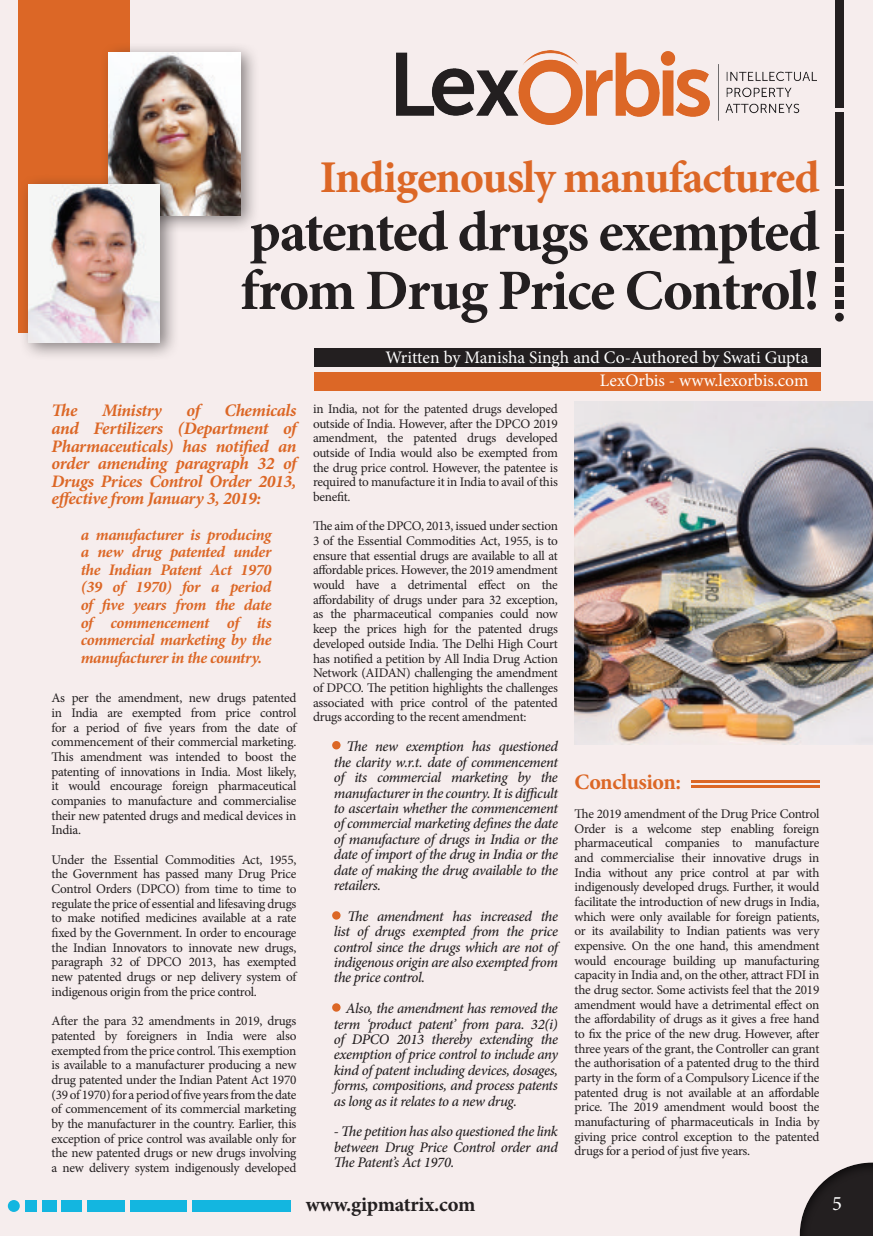
<style>
.page{position:relative;width:873px;height:1236px;background:#f6eded}
.page>*{position:absolute;margin:0;border:0;box-sizing:border-box;transform-origin:0 0}
.t1{font:700 57.15px/58.7px "Minion Pro";letter-spacing:-.03em;color:#231f20}
.t2{font:700 45.45px "Minion Pro";letter-spacing:-.025em;color:#dc6726}
.t3{font:700 22.05px "Minion Pro";letter-spacing:-.02em;color:#dc6726}
.t4{font:700 20.55px "Minion Pro";letter-spacing:-.01em;color:#231f20}
.t5{font:20.55px "Minion Pro";color:#fff}
.t6{font:italic 700 17.55px/17.5px "Minion Pro";letter-spacing:-.02em;color:#dc6726;text-align:justify}
.t7{font:17.55px/23.4px "Minion Pro";letter-spacing:-.005em;color:#fff;text-align:right}
.t8{font:italic 700 16.2px/17.5px "Minion Pro";letter-spacing:-.025em;color:#dc6726;text-align:justify}
.t9{font:italic 500 14.7px/15.5px "Minion Pro";letter-spacing:-.025em;color:#231f20;text-align:justify}
.t10{font:13.2px/14.7px "Minion Pro";letter-spacing:-.02em;color:#231f20;text-align:justify}
</style>
<div class="page">
<div style="left:798px;top:1161px;width:75px;height:75px;background:#231f20;opacity:.75"></div>
<div style="left:192px;top:1200px;width:98px;height:12px;background:#13b6e0"></div>
<div style="left:130px;top:1200px;width:57px;height:12px;background:#13b6e0"></div>
<div style="left:87px;top:1200px;width:38px;height:12px;background:#13b6e0"></div>
<div style="left:62px;top:1200px;width:20px;height:12px;background:#13b6e0"></div>
<div style="left:42px;top:1200px;width:14px;height:12px;background:#13b6e0"></div>
<div style="left:25px;top:1200px;width:11px;height:12px;background:#13b6e0"></div>
<div style="left:8px;top:1200px;width:12px;height:12px;background:#13b6e0;border-radius:50%"></div>
<div style="left:835px;top:112px;width:9px;height:73px;background:#231f20"></div>
<div style="left:835px;top:0;width:9px;height:108px;background:#231f20"></div>
<div style="left:835px;top:189px;width:9px;height:42px;background:#231f20"></div>
<div style="left:835px;top:235px;width:9px;height:28px;background:#231f20"></div>
<div style="left:835px;top:267px;width:9px;height:15px;background:#231f20"></div>
<div style="left:835px;top:286px;width:9px;height:11px;background:#231f20"></div>
<div style="left:835px;top:300px;width:9px;height:9px;background:#231f20"></div>
<div style="left:835px;top:313px;width:9px;height:9px;background:#231f20;border-radius:50%"></div>
<div style="left:315px;top:348px;width:506px;height:19px;background:#231f20"></div>
<div style="left:18px;top:0;width:111px;height:333px;background:#dc6726"></div>
<div style="left:315px;top:372px;width:506px;height:19px;background:#dc6726"></div>
<div style="left:99px;top:42px;width:161px;height:192px;background:#231f20;opacity:.53"></div>
<img style="left:109px;top:53px;width:131px;height:163px">
<div style="left:19px;top:174px;width:160px;height:187px;background:#231f20;opacity:.53"></div>
<img style="left:28px;top:185px;width:131px;height:158px">
<hr style="left:692px;top:781px;width:128px;height:2px;background:#dc6726">
<hr style="left:692px;top:786px;width:128px;height:2px;background:#dc6726">
<img style="left:397px;top:51px;width:420px;height:73px">
<img style="left:575px;top:401px;width:298px;height:343px">
<div style="left:332px;top:741px;width:9px;height:8px;background:#dc6726;border-radius:50%"></div>
<div style="left:332px;top:911px;width:9px;height:9px;background:#dc6726;border-radius:50%"></div>
<div style="left:332px;top:1003px;width:9px;height:9px;background:#dc6726;border-radius:50%"></div>
<svg style="left:800px;top:1163px;width:73px;height:73px"></svg>
<h2 class="t2" style="left:320px;top:145px;width:501px">Indigenously manufactured</h2>
<h1 class="t1" style="left:240px;top:202px;width:581px">patented drugs exempted from Drug Price Control!</h1>
<h3 class="t6" style="left:52px;top:402px;width:27px">The</h3>
<h3 class="t6" style="left:102px;top:402px;width:61px">Ministry</h3>
<h3 class="t6" style="left:187px;top:402px;width:15px">of</h3>
<h3 class="t6" style="left:52px;top:402px;width:246px;text-indent:173px">Chemicals and Fertilizers (Department of Pharmaceuticals) has notified an order amending paragraph 32 of Drugs Prices Control Order 2013, effective from January 3, 2019:</h3>
<p class="t8" style="left:81px;top:525px;width:192px">a manufacturer is producing a new drug patented under the Indian Patent Act 1970 (39 of 1970) for a period of five years from the date of commencement of its commercial marketing by the manufacturer in the country.</p>
<p class="t10" style="left:52px;top:691px;width:246px">As per the amendment, new drugs patented in India are exempted from price control for a period of five years from the date of commencement of their commercial marketing.<br>This amendment was intended to boost the patenting of innovations in India. Most likely, it would encourage foreign pharmaceutical companies to manufacture and commercialise their new patented drugs and medical devices in India.</p>
<p class="t10" style="left:52px;top:852px;width:246px">Under the Essential Commodities Act, 1955, the Government has passed many Drug Price Control Orders (DPCO) from time to time to regulate the price of essential and lifesaving drugs to make notified medicines available at a rate fixed by the Government. In order to encourage the Indian Innovators to innovate new drugs, paragraph 32 of DPCO 2013, has exempted new patented drugs or nep delivery system of indigenous origin from the price control.</p>
<p class="t10" style="left:52px;top:1014px;width:246px">After the para 32 amendments in 2019, drugs patented by foreigners in India were also exempted from the price control. This exemption is available to a manufacturer producing a new drug patented under the Indian Patent Act 1970 (39 of 1970) for a period of five years from the date of commencement of its commercial marketing by the manufacturer in the country. Earlier, this exception of price control was available only for the new patented drugs or new drugs involving a new delivery system indigenously developed</p>
<h3 class="t7" style="left:385px;top:346px;width:425px">Written by Manisha Singh and Co-Authored by Swati Gupta<br>LexOrbis - www.lexorbis.com</h3>
<p class="t10" style="left:313px;top:402px;width:246px">in India, not for the patented drugs developed outside of India. However, after the DPCO 2019 amendment, the patented drugs developed outside of India would also be exempted from the drug price control. However, the patentee is required to manufacture it in India to avail of this benefit.</p>
<p class="t10" style="left:313px;top:519px;width:246px">The aim of the DPCO, 2013, issued under section 3 of the Essential Commodities Act, 1955, is to ensure that essential drugs are available to all at affordable prices. However, the 2019 amendment would have a detrimental effect on the affordability of drugs under para 32 exception, as the pharmaceutical companies could now keep the prices high for the patented drugs developed outside India. The Delhi High Court has notified a petition by All India Drug Action Network (AIDAN) challenging the amendment of DPCO. The petition highlights the challenges associated with price control of the patented drugs according to the recent amendment:</p>
<p class="t9" style="left:334px;top:739px;width:226px">- The new exemption has questioned the clarity w.r.t. date of commencement of its commercial marketing by the manufacturer in the country. It is difficult to ascertain whether the commencement of commercial marketing defines the date of manufacture of drugs in India or the date of import of the drug in India or the date of making the drug available to the retailers.</p>
<p class="t9" style="left:334px;top:908px;width:226px">- The amendment has increased the list of drugs exempted from the price control since the drugs which are not of indigenous origin are also exempted from the price control.</p>
<p class="t9" style="left:334px;top:1001px;width:226px">- Also, the amendment has removed the term ‘product patent’ from para. 32(i) of DPCO 2013 thereby extending the exemption of price control to include any kind of patent including devices, dosages, forms, compositions, and process patents as long as it relates to a new drug.</p>
<p class="t9" style="left:334px;top:1124px;width:226px">- The petition has also questioned the link between Drug Price Control order and The Patent’s Act 1970.</p>
<h3 class="t3" style="left:575px;top:766px;width:108px">Conclusion:</h3>
<p class="t10" style="left:575px;top:806px;width:246px">The 2019 amendment of the Drug Price Control Order is a welcome step enabling foreign pharmaceutical companies to manufacture and commercialise their innovative drugs in India without any price control at par with indigenously developed drugs. Further, it would facilitate the introduction of new drugs in India, which were only available for foreign patients, or its availability to Indian patients was very expensive. On the one hand, this amendment would encourage building up manufacturing capacity in India and, on the other, attract FDI in the drug sector. Some activists feel that the 2019 amendment would have a detrimental effect on the affordability of drugs as it gives a free hand to fix the price of the new drug. However, after three years of the grant, the Controller can grant the authorisation of a patented drug to the third party in the form of a Compulsory Licence if the patented drug is not available at an affordable price. The 2019 amendment would boost the manufacturing of pharmaceuticals in India by giving price control exception to the patented drugs for a period of just five years.</p>
<h3 class="t4" style="left:306px;top:1190px;width:171px">www.gipmatrix.com</h3>
<h3 class="t5" style="left:832px;top:1190px;width:11px">5</h3>
</div>
